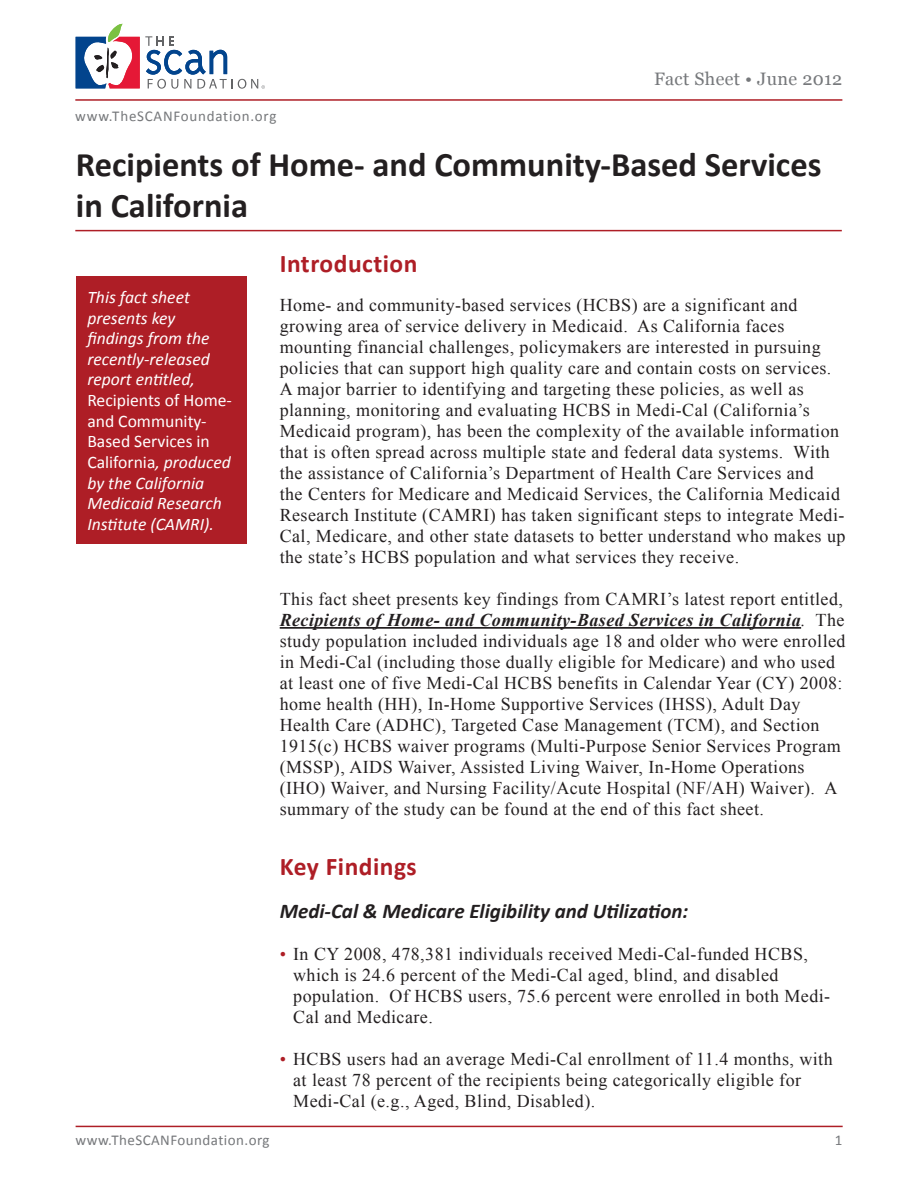
<style>
.page{position:relative;width:918px;height:1188px;background:#fff}
.page>*{position:absolute;margin:0;border:0;box-sizing:border-box;transform-origin:0 0}
.t1{font:700 34.5px/40.5px "Calibri";color:#231f20}
.Paragraph_Style_1{font:700 25.5px "Calibri";letter-spacing:.02em;color:#ae1e26}
.t2{font:italic 700 21px "Calibri";color:#231f20}
.Paragraph_Style_1-2{font:18px/21px "Times New Roman";letter-spacing:.025em;color:#231f20}
.bullet_1{font:18px/21px "Times New Roman";letter-spacing:.025em;color:#231f20}
.t3{font:18px "Georgia";letter-spacing:.02em;color:#76787b}
.body{font:italic 17.7px/20.5px "Calibri";color:#fff}
.t4{font:15px "Calibri";letter-spacing:.035em;color:#76787b}
.s1{font-style:normal}
.s2{font-weight:700;font-style:italic}
.s3{font-style:italic}
.s4{color:#ae1e26}
</style>
<div class="page">
<hr style="left:76px;top:1126px;width:767px;height:1px;background:#ae1e26">
<hr style="left:75px;top:99px;width:767px;height:2px;background:#ae1e26">
<hr style="left:75px;top:230px;width:767px;height:1px;background:#ae1e26">
<hr style="left:280px;top:627px;width:521px;height:2px;background:#231f20">
<div style="left:76px;top:277px;width:170px;height:267px;background:#ae1e26"></div>
<svg style="left:76px;top:24px;width:189px;height:65px"></svg>
<p class="t4" style="left:75px;top:107px;width:203px">www.TheSCANFoundation.org</p>
<p class="t3" style="left:654px;top:69px;width:190px">Fact Sheet • June 2012</p>
<p class="t1" style="left:76px;top:143px;width:747px">Recipients of Home- and Community-Based Services in California</p>
<p class="body" style="left:87px;top:286px;width:146px">This fact sheet presents key findings from the recently-released report entitled,<br><span class="s1">Recipients of Home&shy;and Community-<br>Based Services in<br>California</span>, produced by the California<br>Medicaid Research<br>Institute (CAMRI).</p>
<p class="Paragraph_Style_1" style="left:280px;top:248px;width:139px">Introduction</p>
<p class="Paragraph_Style_1-2" style="left:280px;top:294px;width:567px">Home- and community-based services (HCBS) are a significant and growing area of service delivery in Medicaid. As California faces mounting financial challenges, policymakers are interested in pursuing policies that can support high quality care and contain costs on services.<br>A major barrier to identifying and targeting these policies, as well as planning, monitoring and evaluating HCBS in Medi-Cal (California’s Medicaid program), has been the complexity of the available information that is often spread across multiple state and federal data systems. With the assistance of California’s Department of Health Care Services and<br>the Centers for Medicare and Medicaid Services, the California Medicaid Research Institute (CAMRI) has taken significant steps to integrate Medi-Cal, Medicare, and other state datasets to better understand who makes up the state’s HCBS population and what services they receive.</p>
<p class="Paragraph_Style_1-2" style="left:280px;top:588px;width:567px">This fact sheet presents key findings from CAMRI’s latest report entitled, <span class="s2">Recipients of Home- and Community-Based Services in California</span><span class="s3">.</span> The study population included individuals age 18 and older who were enrolled in Medi-Cal (including those dually eligible for Medicare) and who used at least one of five Medi-Cal HCBS benefits in Calendar Year (CY) 2008: home health (HH), In-Home Supportive Services (IHSS), Adult Day Health Care (ADHC), Targeted Case Management (TCM), and Section 1915(c) HCBS waiver programs (Multi-Purpose Senior Services Program (MSSP), AIDS Waiver, Assisted Living Waiver, In-Home Operations (IHO) Waiver, and Nursing Facility/Acute Hospital (NF/AH) Waiver). A summary of the study can be found at the end of this fact sheet.</p>
<p class="Paragraph_Style_1" style="left:280px;top:851px;width:139px">Key Findings</p>
<p class="t2" style="left:280px;top:898px;width:410px">Medi-Cal &amp; Medicare Eligibility and Utilization:</p>
<p class="bullet_1" style="left:293px;top:944px;width:539px;text-indent:-14px"><span class="s4">•</span> In CY 2008, 478,381 individuals received Medi-Cal-funded HCBS, which is 24.6 percent of the Medi-Cal aged, blind, and disabled population. Of HCBS users, 75.6 percent were enrolled in both Medi-Cal and Medicare.</p>
<p class="bullet_1" style="left:293px;top:1049px;width:541px;text-indent:-14px"><span class="s4">•</span> HCBS users had an average Medi-Cal enrollment of 11.4 months, with at least 78 percent of the recipients being categorically eligible for<br>Medi-Cal (e.g., Aged, Blind, Disabled).</p>
<p class="t4" style="left:76px;top:1131px;width:195px">www.TheSCANFoundation.org</p>
<p class="t4" style="left:835px;top:1130px;width:9px">1</p>
</div>
